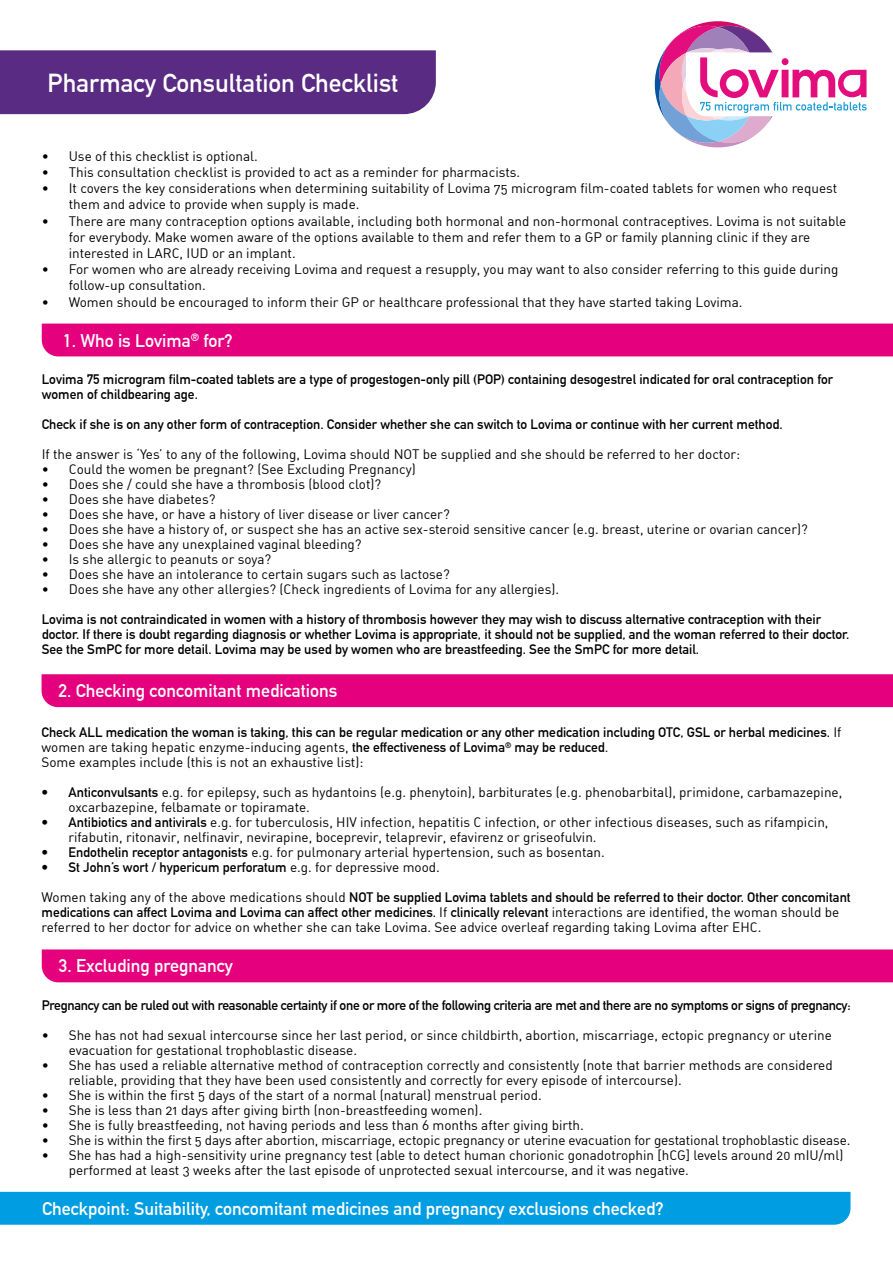
<style>
.page{position:relative;width:893px;height:1263px;background:#fff}
.page>*{position:absolute;margin:0;border:0;box-sizing:border-box;transform-origin:0 0}
.t1{font:700 25.5px "DIN Alternate";color:#fff}
.t2{font:700 18px "DIN Alternate";color:#fff}
.t3{font:13.5px/15px "DIN Regular Alternate";color:#000}
.t4{font:700 13.5px/15px "DIN Alternate";color:#000}
.t5{font:700 13.5px "DIN Alternate";letter-spacing:-.02em;color:#000}
.s1{font-family:"DIN Regular Alternate";font-weight:400}
.s2{font-family:"DIN Alternate";font-weight:700}
</style>
<div class="page">
<div style="left:0;top:50px;width:436px;height:64px;background:#592b82"></div>
<div style="left:42px;top:324px;width:851px;height:32px;background:#e5017d"></div>
<div style="left:42px;top:674px;width:851px;height:33px;background:#e5017d"></div>
<div style="left:42px;top:949px;width:851px;height:33px;background:#e5017d"></div>
<div style="left:0;top:1192px;width:850px;height:33px;background:#009de2"></div>
<svg style="left:655px;top:21px;width:212px;height:126px"></svg>
<h1 class="t1" style="left:48px;top:64px;width:352px">Pharmacy Consultation Checklist</h1>
<p class="t3" style="left:42px;top:148px;width:218px">• Use of this checklist is optional.</p>
<p class="t3" style="left:42px;top:164px;width:480px">• This consultation checklist is provided to act as a reminder for pharmacists.</p>
<p class="t3" style="left:69px;top:180px;width:770px;line-height:16.2px;text-indent:-27px">• It covers the key considerations when determining suitability of Lovima 75 microgram film-coated tablets for women who request them and advice to provide when supply is made.</p>
<p class="t3" style="left:69px;top:212px;width:779px;line-height:16.2px;text-indent:-27px">• There are many contraception options available, including both hormonal and non-hormonal contraceptives. Lovima is not suitable for everybody. Make women aware of the options available to them and refer them to a GP or family planning clinic if they are interested in LARC, IUD or an implant.</p>
<p class="t3" style="left:69px;top:261px;width:771px;line-height:16.2px;text-indent:-27px">• For women who are already receiving Lovima and request a resupply, you may want to also consider referring to this guide during follow-up consultation.</p>
<p class="t3" style="left:42px;top:294px;width:702px">• Women should be encouraged to inform their GP or healthcare professional that they have started taking Lovima.</p>
<h2 class="t2" style="left:63px;top:326px;width:171px">1. Who is Lovima<sup>®</sup> for?</h2>
<p class="t4" style="left:42px;top:371px;width:793px">Lovima 75 microgram film-coated tablets are a type of progestogen-only pill (POP) containing desogestrel indicated for oral contraception for women of childbearing age.</p>
<p class="t4" style="left:42px;top:416px;width:742px">Check if she is on any other form of contraception. Consider whether she can switch to Lovima or continue with her current method.</p>
<p class="t3" style="left:42px;top:446px;width:700px">If the answer is ‘Yes’ to any of the following, Lovima should NOT be supplied and she should be referred to her doctor:</p>
<p class="t3" style="left:42px;top:461px;width:375px">• Could the women be pregnant? (See Excluding Pregnancy)</p>
<p class="t3" style="left:42px;top:476px;width:341px">• Does she / could she have a thrombosis (blood clot)?</p>
<p class="t3" style="left:42px;top:491px;width:175px">• Does she have diabetes?</p>
<p class="t3" style="left:42px;top:506px;width:409px">• Does she have, or have a history of liver disease or liver cancer?</p>
<p class="t3" style="left:42px;top:521px;width:767px">• Does she have a history of, or suspect she has an active sex-steroid sensitive cancer (e.g. breast, uterine or ovarian cancer)?</p>
<p class="t3" style="left:42px;top:536px;width:321px">• Does she have any unexplained vaginal bleeding?</p>
<p class="t3" style="left:42px;top:551px;width:231px">• Is she allergic to peanuts or soya?</p>
<p class="t3" style="left:42px;top:566px;width:410px">• Does she have an intolerance to certain sugars such as lactose?</p>
<p class="t3" style="left:42px;top:581px;width:519px">• Does she have any other allergies? (Check ingredients of Lovima for any allergies).</p>
<p class="t4" style="left:42px;top:611px;width:809px">Lovima is not contraindicated in women with a history of thrombosis however they may wish to discuss alternative contraception with their doctor. If there is doubt regarding diagnosis or whether Lovima is appropriate, it should not be supplied, and the woman referred to their doctor.<br>See the SmPC for more detail. Lovima may be used by women who are breastfeeding. See the SmPC for more detail.</p>
<h2 class="t2" style="left:59px;top:677px;width:280px">2. Checking concomitant medications</h2>
<p class="t4" style="left:42px;top:724px;width:801px">Check ALL medication the woman is taking, this can be regular medication or any other medication including OTC, GSL or herbal medicines. <span class="s1">If</span></p>
<p class="t3" style="left:42px;top:740px;width:568px">women are taking hepatic enzyme-inducing agents, <span class="s2">the effectiveness of Lovima</span><sup>®</sup> <span class="s2">may be reduced</span>.<br>Some examples include (this is not an exhaustive list):</p>
<p class="t3" style="left:69px;top:785px;width:775px;text-indent:-27px"><span class="s2">• Anticonvulsants</span> e.g. for epilepsy, such as hydantoins (e.g. phenytoin), barbiturates (e.g. phenobarbital), primidone, carbamazepine, oxcarbazepine, felbamate or topiramate.</p>
<p class="t3" style="left:69px;top:815px;width:761px;text-indent:-27px"><span class="s2">• Antibiotics and antivirals</span> e.g. for tuberculosis, HIV infection, hepatitis C infection, or other infectious diseases, such as rifampicin, rifabutin, ritonavir, nelfinavir, nevirapine, boceprevir, telaprevir, efavirenz or griseofulvin.</p>
<p class="t3" style="left:42px;top:845px;width:565px"><span class="s2">• Endothelin receptor antagonists</span> e.g. for pulmonary arterial hypertension, such as bosentan.</p>
<p class="t4" style="left:42px;top:859px;width:400px">• St John’s wort / hypericum perforatum <span class="s1">e.g. for depressive mood.</span></p>
<p class="t4" style="left:42px;top:889px;width:811px"><span class="s1">Women taking any of the above medications should</span> NOT be supplied Lovima tablets and should be referred to their doctor. Other concomitant medications can affect Lovima and Lovima can affect other medicines. <span class="s1">If</span> clinically relevant <span class="s1">interactions are identified, the woman should be</span></p>
<p class="t3" style="left:42px;top:920px;width:721px">referred to her doctor for advice on whether she can take Lovima. See advice overleaf regarding taking Lovima after EHC.</p>
<h2 class="t2" style="left:59px;top:952px;width:175px">3. Excluding pregnancy</h2>
<p class="t5" style="left:42px;top:995px;width:810px">Pregnancy can be ruled out with reasonable certainty if one or more of the following criteria are met and there are no symptoms or signs of pregnancy:</p>
<p class="t3" style="left:69px;top:1027px;width:765px;text-indent:-27px">• She has not had sexual intercourse since her last period, or since childbirth, abortion, miscarriage, ectopic pregnancy or uterine evacuation for gestational trophoblastic disease.</p>
<p class="t3" style="left:69px;top:1057px;width:765px;text-indent:-27px">• She has used a reliable alternative method of contraception correctly and consistently (note that barrier methods are considered reliable, providing that they have been used consistently and correctly for every episode of intercourse).</p>
<p class="t3" style="left:42px;top:1087px;width:502px">• She is within the first 5 days of the start of a normal (natural) menstrual period.</p>
<p class="t3" style="left:42px;top:1102px;width:442px">• She is less than 21 days after giving birth (non-breastfeeding women).</p>
<p class="t3" style="left:42px;top:1117px;width:544px">• She is fully breastfeeding, not having periods and less than 6 months after giving birth.</p>
<p class="t3" style="left:42px;top:1132px;width:810px">• She is within the first 5 days after abortion, miscarriage, ectopic pregnancy or uterine evacuation for gestational trophoblastic disease.</p>
<p class="t3" style="left:69px;top:1147px;width:776px;text-indent:-27px">• She has had a high-sensitivity urine pregnancy test (able to detect human chorionic gonadotrophin [hCG] levels around 20 mIU/ml) performed at least 3 weeks after the last episode of unprotected sexual intercourse, and it was negative.</p>
<h2 class="t2" style="left:42px;top:1195px;width:623px">Checkpoint: Suitability, concomitant medicines and pregnancy exclusions checked?</h2>
</div>
